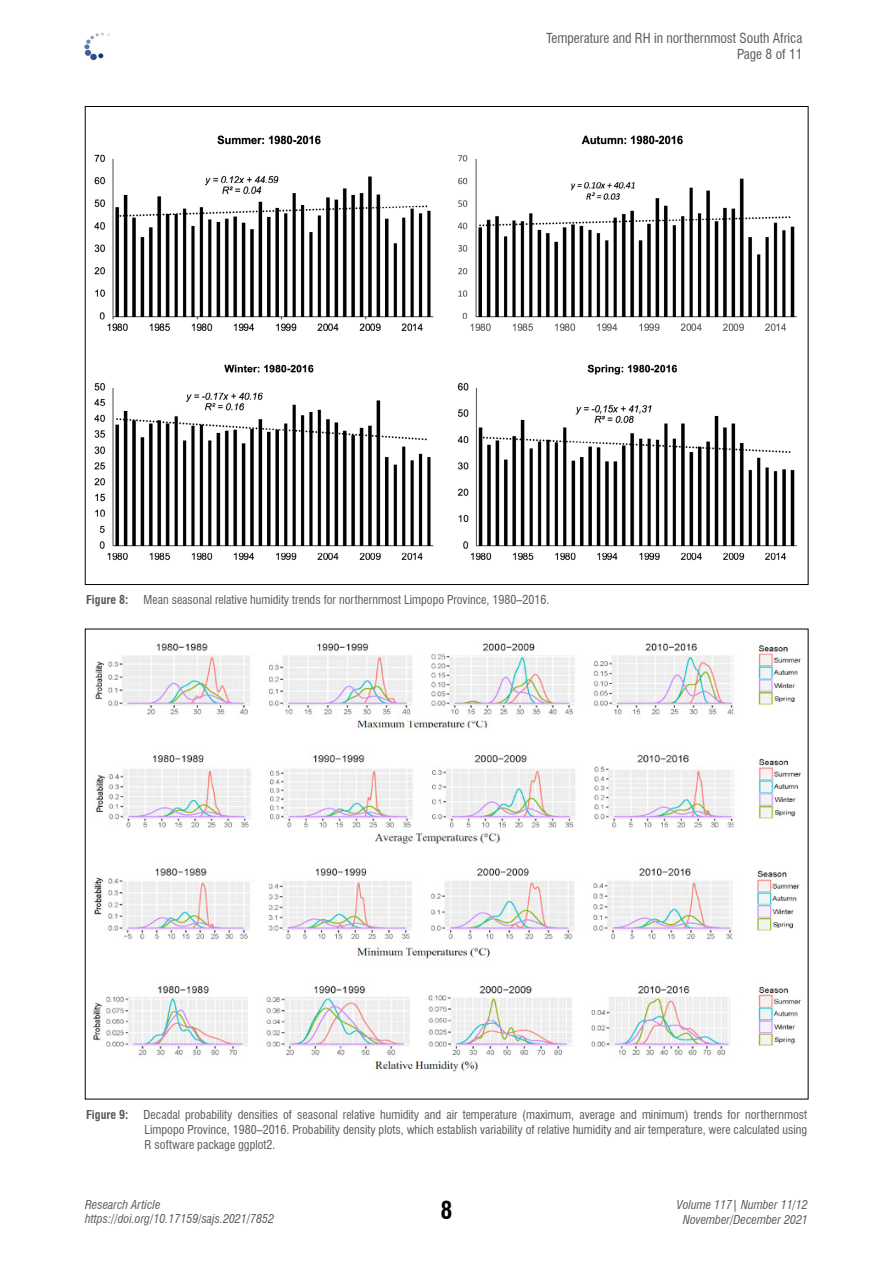
<style>
.page{position:relative;width:893px;height:1263px;background:#fff}
.page>*{position:absolute;margin:0;border:0;box-sizing:border-box;transform-origin:0 0}
.t1{font:700 condensed 24px "Swiss 721 BT";color:#000}
.HEADER_top{font:condensed 13.5px "Swiss 721 BT";color:#58595b}
.FIG_caption{font:condensed 12px/15px "Swiss 721 BT";color:#58595b;text-align:justify}
.t2{font:italic condensed 12px/14.4px "Swiss 721 BT";color:#58595b;text-align:center}
.FIG_caption-2{font:700 condensed 12px "Swiss 721 BT";color:#58595b}
</style>
<div class="page">
<img style="left:84px;top:32px;width:26px;height:29px">
<img style="left:94px;top:135px;width:703px;height:426px">
<img style="left:93px;top:643px;width:709px;height:429px">
<p class="HEADER_top" style="left:546px;top:30px;width:258px">Temperature and RH in northernmost South Africa</p>
<p class="HEADER_top" style="left:737px;top:46px;width:67px">Page 8 of 11</p>
<p class="FIG_caption-2" style="left:86px;top:592px;width:44px">Figure 8:</p>
<p class="FIG_caption" style="left:144px;top:592px;width:407px">Mean seasonal relative humidity trends for northernmost Limpopo Province, 1980–2016.</p>
<p class="FIG_caption-2" style="left:86px;top:1107px;width:44px">Figure 9:</p>
<p class="FIG_caption" style="left:144px;top:1107px;width:665px">Decadal probability densities of seasonal relative humidity and air temperature (maximum, average and minimum) trends for northernmost Limpopo Province, 1980–2016. Probability density plots, which establish variability of relative humidity and air temperature, were calculated using R software package ggplot2.</p>
<p class="t2" style="left:85px;top:1197px;width:191px;text-align:left">Research Article https://doi.org/10.17159/sajs.2021/7852</p>
<h1 class="t1" style="left:440px;top:1195px;width:13px">8</h1>
<p class="t2" style="left:677px;top:1198px;width:133px">Volume 117| Number 11/12<br>November/December 2021</p>
</div>
